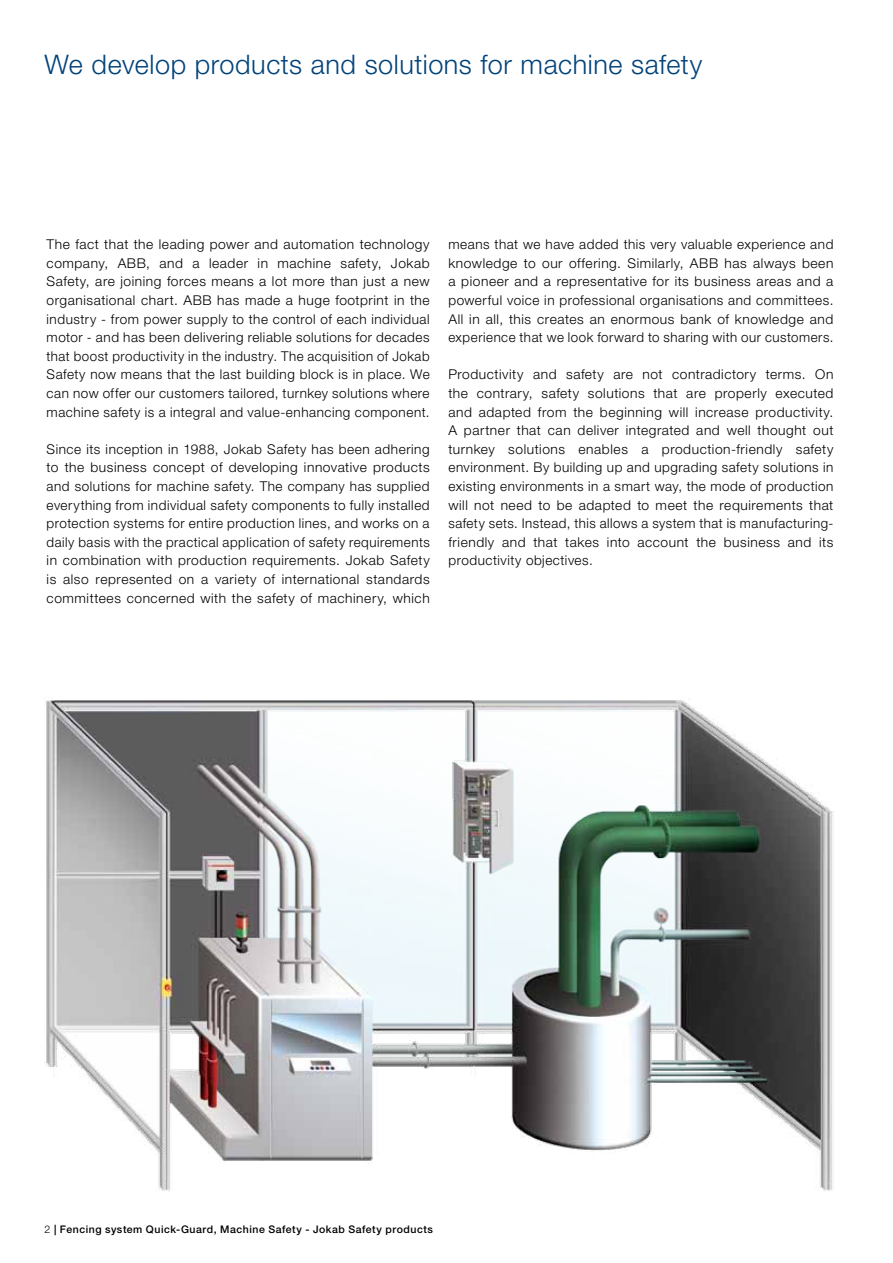
<style>
.page{position:relative;width:893px;height:1263px;background:#fff}
.page>*{position:absolute;margin:0;border:0;box-sizing:border-box;transform-origin:0 0}
.t1{font:300 27px "Helvetica Neue LT Std";letter-spacing:.02em;color:#00427a}
.t2{font:300 13.5px/18.6px "Helvetica Neue LT Std";letter-spacing:.04em;color:#000;text-align:justify}
.t3{font:500 10.5px "Helvetica Neue LT Std";letter-spacing:.05em;color:#000}
.s1{font-weight:300}
</style>
<div class="page">
<img style="left:46px;top:697px;width:787px;height:494px">
<h1 class="t1" style="left:45px;top:48px;width:659px">We develop products and solutions for machine safety</h1>
<p class="t2" style="left:47px;top:235px;width:385px">The fact that the leading power and automation technology company, ABB, and a leader in machine safety, Jokab Safety, are joining forces means a lot more than just a new organisational chart. ABB has made a huge footprint in the industry - from power supply to the control of each individual motor - and has been delivering reliable solutions for decades that boost productivity in the industry. The acquisition of Jokab Safety now means that the last building block is in place. We can now offer our customers tailored, turnkey solutions where machine safety is a integral and value-enhancing component.</p>
<p class="t2" style="left:47px;top:439px;width:385px">Since its inception in 1988, Jokab Safety has been adhering to the business concept of developing innovative products and solutions for machine safety. The company has supplied everything from individual safety components to fully installed protection systems for entire production lines, and works on a daily basis with the practical application of safety requirements in combination with production requirements. Jokab Safety is also represented on a variety of international standards committees concerned with the safety of machinery, which</p>
<p class="t2" style="left:448px;top:235px;width:387px">means that we have added this very valuable experience and knowledge to our offering. Similarly, ABB has always been a pioneer and a representative for its business areas and a powerful voice in professional organisations and committees.<br>All in all, this creates an enormous bank of knowledge and experience that we look forward to sharing with our customers.</p>
<p class="t2" style="left:448px;top:365px;width:387px">Productivity and safety are not contradictory terms. On the contrary, safety solutions that are properly executed and adapted from the beginning will increase productivity.<br>A partner that can deliver integrated and well thought out turnkey solutions enables a production-friendly safety environment. By building up and upgrading safety solutions in existing environments in a smart way, the mode of production will not need to be adapted to meet the requirements that safety sets. Instead, this allows a system that is manufacturing&shy;friendly and that takes into account the business and its productivity objectives.</p>
<p class="t3" style="left:45px;top:1223px;width:390px"><span class="s1">2</span> | Fencing system Quick-Guard, Machine Safety - Jokab Safety products</p>
</div>
